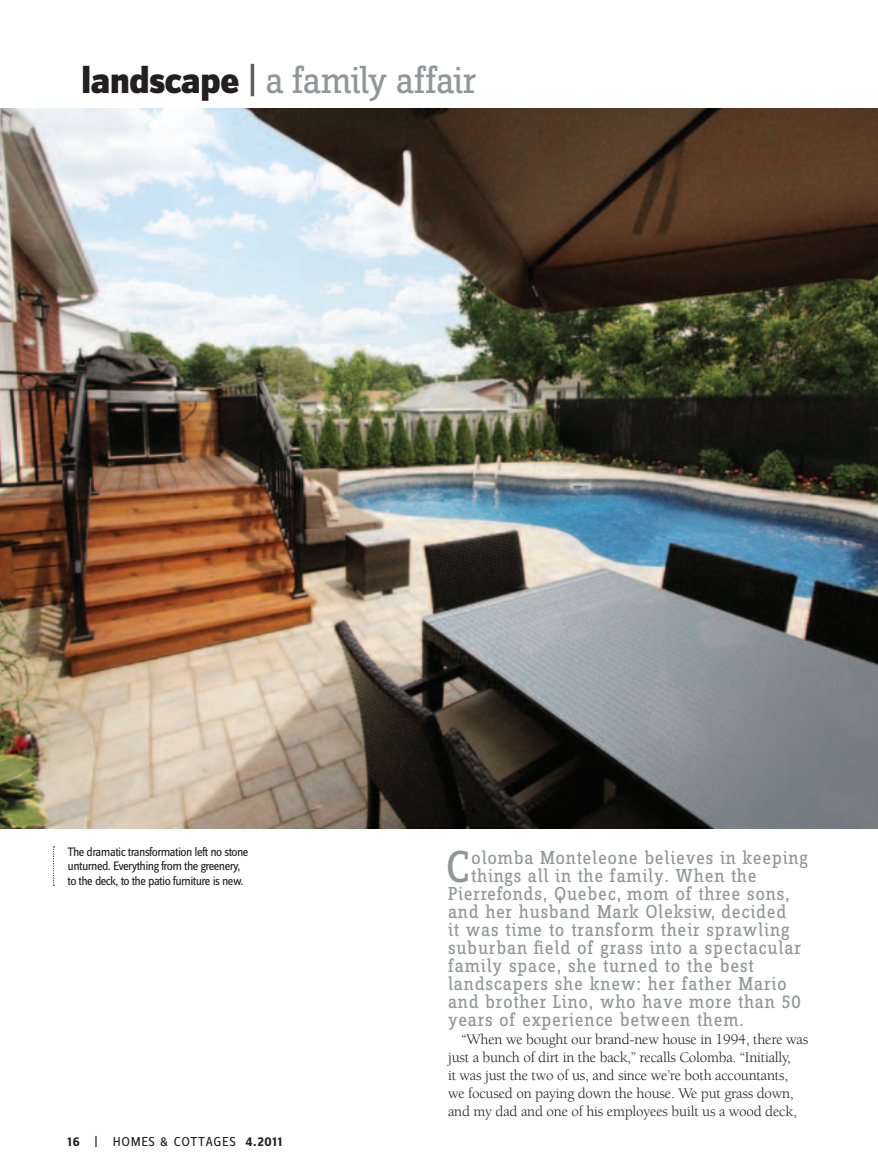
<style>
.page{position:relative;width:878px;height:1175px;background:#fff}
.page>*{position:absolute;margin:0;border:0;box-sizing:border-box;transform-origin:0 0}
.deck{font:46.5px "Zine Slab Dis";color:#939598}
.t1{font:39px "Zine Slab Dis";letter-spacing:-.04em;color:#939598}
.deck-2{font:19.5px "Zine Slab Dis";letter-spacing:.04em;color:#939598}
.body_-_norm{font:15px/18px "Berkeley";letter-spacing:-.015em;color:#231f20}
.t2{font:13.5px "Zine Sans Dis";letter-spacing:.05em;color:#231f20}
.body_-_norm-2{font:12.75px/14.2px "Zine Sans Dis";letter-spacing:-.045em;color:#231f20}
.s1{font-family:"Zine Sans Dis";font-weight:800;color:#231f20}
.s2{font-family:"Zine Sans Dis";color:#57585a}
.s3{font-weight:700}
</style>
<div class="page">
<img style="left:0;top:108px;width:878px;height:720px">
<svg style="left:53px;top:846px;width:1px;height:39px"></svg>
<p class="t1" style="left:81px;top:62px;width:397px"><span class="s1">landscape</span> <span class="s2">|</span> a family affair</p>
<p class="body_-_norm-2" style="left:68px;top:845px;width:182px">The dramatic transformation left no stone unturned. Everything from the greenery, to the deck, to the patio furniture is new.</p>
<p class="t2" style="left:68px;top:1135px;width:216px"><span class="s3">16</span> | HOMES &amp; COTTAGES <span class="s3">4.2011</span></p>
<p class="deck" style="left:445px;top:845px;width:25px">C</p>
<p class="deck-2" style="left:471px;top:848px;width:338px">olomba Monteleone believes in keeping</p>
<p class="deck-2" style="left:471px;top:866px;width:287px">things all in the family. When the</p>
<p class="deck-2" style="left:448px;top:884px;width:343px">Pierrefonds, Quebec, mom of three sons,</p>
<p class="deck-2" style="left:448px;top:902px;width:340px">and her husband Mark Oleksiw, decided</p>
<p class="deck-2" style="left:448px;top:920px;width:343px">it was time to transform their sprawling</p>
<p class="deck-2" style="left:448px;top:938px;width:354px">suburban field of grass into a spectacular</p>
<p class="deck-2" style="left:448px;top:956px;width:307px">family space, she turned to the best</p>
<p class="deck-2" style="left:448px;top:974px;width:340px">landscapers she knew: her father Mario</p>
<p class="deck-2" style="left:448px;top:992px;width:354px">and brother Lino, who have more than 50</p>
<p class="deck-2" style="left:448px;top:1010px;width:297px">years of experience between them.</p>
<p class="body_-_norm" style="left:448px;top:1031px;width:362px;text-indent:14px">“When we bought our brand-new house in 1994, there was just a bunch of dirt in the back,” recalls Colomba. “Initially,<br>it was just the two of us, and since we’re both accountants, we focused on paying down the house. We put grass down, and my dad and one of his employees built us a wood deck,</p>
</div>
